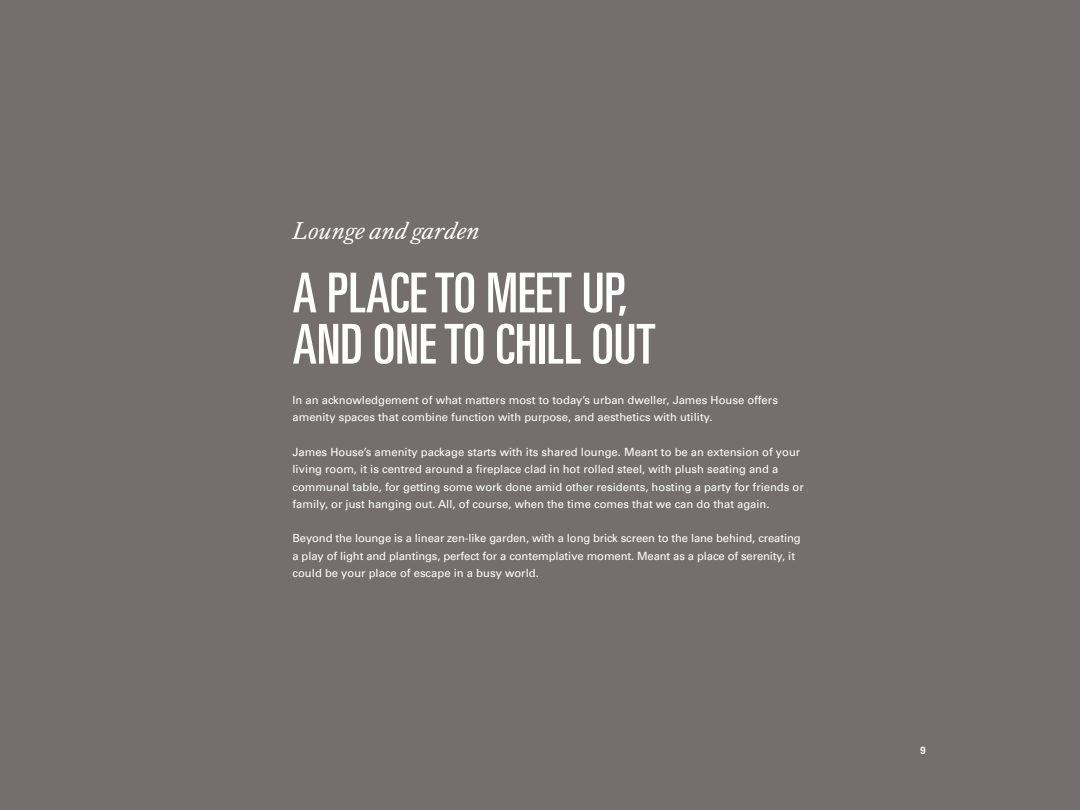
<style>
.page{position:relative;width:1080px;height:810px;background:#756e6e}
.page>*{position:absolute;margin:0;border:0;box-sizing:border-box;transform-origin:0 0}
.t1{font:ultra-condensed 55px/51.2px "Univers LT Std";color:#fff}
.t2{font:italic 25px "Kings Caslon Typo";color:#fff}
.t3{font:11.25px/17.5px "Univers LT Std";color:#fff}
.t4{font:700 10px "Trade Gothic LT Std";color:#fff}
</style>
<div class="page">
<h2 class="t2" style="left:292px;top:216px;width:189px">Lounge and garden</h2>
<h1 class="t1" style="left:292px;top:267px;width:365px">A PLACE TO MEET UP,<br>AND ONE TO CHILL OUT</h1>
<p class="t3" style="left:292px;top:391px;width:487px">In an acknowledgement of what matters most to today’s urban dweller, James House offers amenity spaces that combine function with purpose, and aesthetics with utility.</p>
<p class="t3" style="left:292px;top:443px;width:513px">James House’s amenity package starts with its shared lounge. Meant to be an extension of your living room, it is centred around a fireplace clad in hot rolled steel, with plush seating and a communal table, for getting some work done amid other residents, hosting a party for friends or family, or just hanging out. All, of course, when the time comes that we can do that again.</p>
<p class="t3" style="left:292px;top:530px;width:510px">Beyond the lounge is a linear zen-like garden, with a long brick screen to the lane behind, creating a play of light and plantings, perfect for a contemplative moment. Meant as a place of serenity, it could be your place of escape in a busy world.</p>
<p class="t4" style="left:920px;top:744px;width:7px">9</p>
</div>
